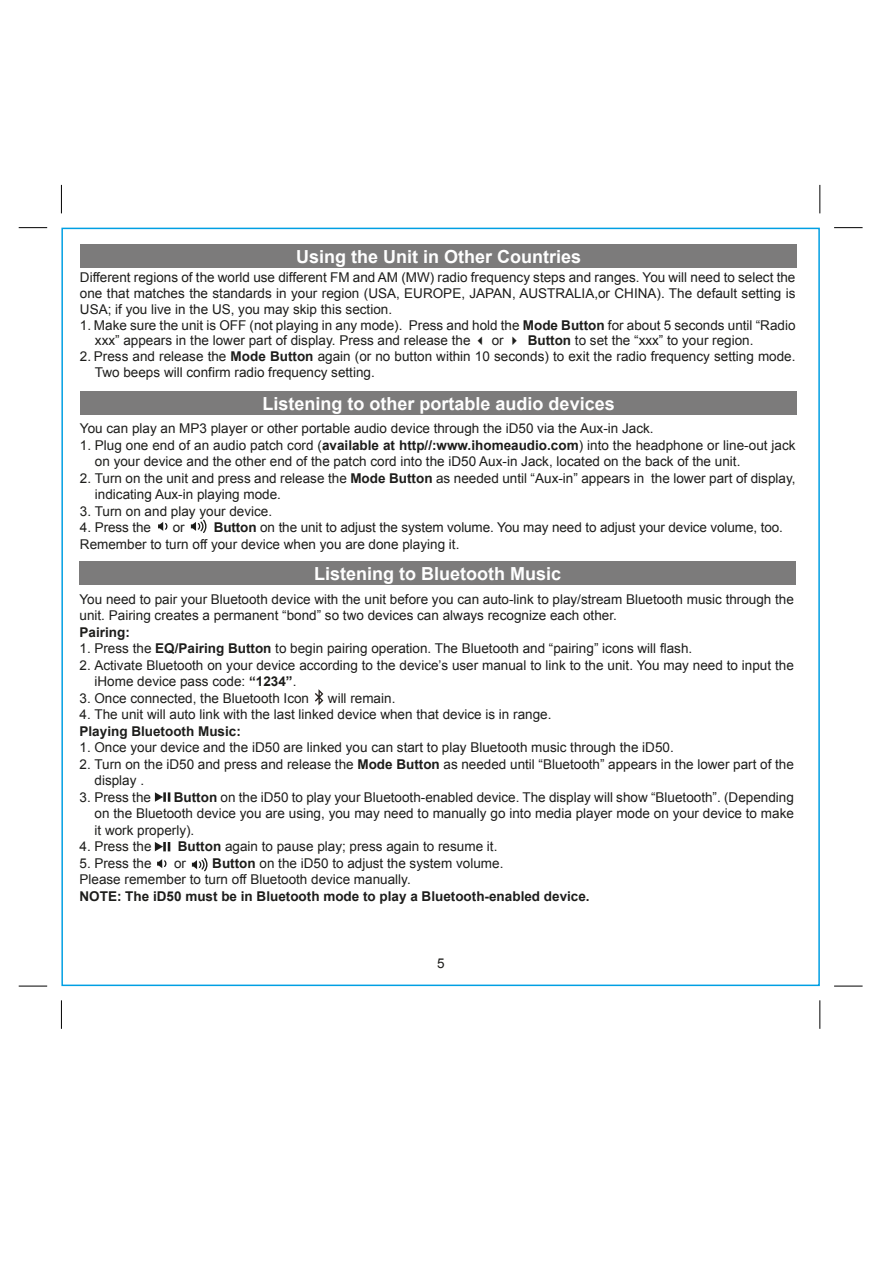
<style>
.page{position:relative;width:893px;height:1263px;background:#fff}
.page>*{position:absolute;margin:0;border:0;box-sizing:border-box;transform-origin:0 0}
.t1{font:700 18px "Arial";color:#fff}
.t2{font:13.5px/16.5px "Arial";color:#1d1d1b}
.t3{font:700 13.5px "Arial";color:#1d1d1b}
.s1{font-weight:700}
</style>
<div class="page">
<div style="left:79px;top:562px;width:716px;height:23px;background:#7c7b7b"></div>
<div style="left:80px;top:391px;width:716px;height:24px;background:#7c7b7b"></div>
<div style="left:80px;top:245px;width:716px;height:23px;background:#7c7b7b"></div>
<svg style="left:158px;top:522px;width:10px;height:9px"></svg>
<svg style="left:191px;top:519px;width:16px;height:14px"></svg>
<svg style="left:157px;top:859px;width:10px;height:9px"></svg>
<svg style="left:192px;top:858px;width:16px;height:14px"></svg>
<svg style="left:315px;top:689px;width:8px;height:16px"></svg>
<svg style="left:61px;top:185px;width:1px;height:28px"></svg>
<svg style="left:19px;top:227px;width:28px;height:1px"></svg>
<svg style="left:19px;top:986px;width:28px;height:1px"></svg>
<svg style="left:61px;top:1000px;width:1px;height:29px"></svg>
<svg style="left:820px;top:185px;width:1px;height:28px"></svg>
<svg style="left:834px;top:227px;width:29px;height:1px"></svg>
<svg style="left:834px;top:986px;width:29px;height:1px"></svg>
<svg style="left:820px;top:1000px;width:1px;height:29px"></svg>
<svg style="left:155px;top:842px;width:15px;height:9px"></svg>
<svg style="left:155px;top:792px;width:15px;height:10px"></svg>
<h1 class="t1" style="left:296px;top:245px;width:287px">Using the Unit in Other Countries</h1>
<p class="t2" style="left:80px;top:269px;width:717px;line-height:15.9px;text-align:justify">Different regions of the world use different FM and AM (MW) radio frequency steps and ranges. You will need to select the one that matches the standards in your region (USA, EUROPE, JAPAN, AUSTRALIA,or CHINA). The default setting is USA; if you live in the US, you may skip this section.</p>
<p class="t2" style="left:95px;top:317px;width:702px;line-height:15.9px;text-indent:-15px">1. Make sure the unit is OFF (not playing in any mode). Press and hold the <span class="s1">Mode Button</span> for about 5 seconds until “Radio xxx” appears in the lower part of display. Press and release the ✓ or ✔ <span class="s1">Button</span> to set the “xxx” to your region.</p>
<p class="t2" style="left:95px;top:349px;width:702px;line-height:15.9px;text-indent:-15px">2. Press and release the <span class="s1">Mode Button</span> again (or no button within 10 seconds) to exit the radio frequency setting mode.<br>Two beeps will confirm radio frequency setting.</p>
<h1 class="t1" style="left:263px;top:391px;width:354px">Listening to other portable audio devices</h1>
<p class="t2" style="left:80px;top:420px;width:575px">You can play an MP3 player or other portable audio device through the iD50 via the Aux-in Jack.</p>
<p class="t2" style="left:95px;top:437px;width:702px;text-indent:-15px">1. Plug one end of an audio patch cord (<span class="s1">available at http//:www.ihomeaudio.com</span>) into the headphone or line-out jack on your device and the other end of the patch cord into the iD50 Aux-in Jack, located on the back of the unit.</p>
<p class="t2" style="left:95px;top:470px;width:702px;text-indent:-15px">2. Turn on the unit and press and release the <span class="s1">Mode Button</span> as needed until “Aux-in” appears in the lower part of display, indicating Aux-in playing mode.</p>
<p class="t2" style="left:80px;top:503px;width:194px">3. Turn on and play your device.</p>
<p class="t2" style="left:80px;top:519px;width:73px">4. Press the</p>
<p class="t2" style="left:173px;top:519px;width:13px">or</p>
<p class="t2" style="left:80px;top:519px;width:704px;text-indent:134px"><span class="s1">Button</span> on the unit to adjust the system volume. You may need to adjust your device volume, too.<br>Remember to turn off your device when you are done playing it.</p>
<h1 class="t1" style="left:314px;top:562px;width:249px">Listening to Bluetooth Music</h1>
<p class="t2" style="left:80px;top:591px;width:716px">You need to pair your Bluetooth device with the unit before you can auto-link to play/stream Bluetooth music through the unit. Pairing creates a permanent “bond” so two devices can always recognize each other.</p>
<p class="t3" style="left:80px;top:623px;width:52px">Pairing:</p>
<p class="t2" style="left:80px;top:640px;width:614px">1. Press the <span class="s1">EQ/Pairing Button</span> to begin pairing operation. The Bluetooth and “pairing” icons will flash.</p>
<p class="t2" style="left:95px;top:657px;width:701px;text-indent:-15px">2. Activate Bluetooth on your device according to the device’s user manual to link to the unit. You may need to input the iHome device pass code: <span class="s1">“1234”</span>.</p>
<p class="t2" style="left:80px;top:690px;width:231px">3. Once connected, the Bluetooth Icon</p>
<p class="t2" style="left:328px;top:690px;width:69px">will remain.</p>
<p class="t2" style="left:80px;top:706px;width:473px">4. The unit will auto link with the last linked device when that device is in range.</p>
<p class="t3" style="left:80px;top:722px;width:163px">Playing Bluetooth Music:</p>
<p class="t2" style="left:80px;top:739px;width:596px">1. Once your device and the iD50 are linked you can start to play Bluetooth music through the iD50.</p>
<p class="t2" style="left:95px;top:756px;width:701px;text-indent:-15px">2. Turn on the iD50 and press and release the <span class="s1">Mode Button</span> as needed until “Bluetooth” appears in the lower part of the display .</p>
<p class="t2" style="left:80px;top:789px;width:73px">3. Press the</p>
<p class="t2" style="left:95px;top:789px;width:701px;text-align:justify;text-indent:79px"><span class="s1">Button</span> on the iD50 to play your Bluetooth-enabled device. The display will show “Bluetooth”. (Depending on the Bluetooth device you are using, you may need to manually go into media player mode on your device to make it work properly).</p>
<p class="t2" style="left:80px;top:838px;width:73px">4. Press the</p>
<p class="t2" style="left:178px;top:838px;width:321px"><span class="s1">Button</span> again to pause play; press again to resume it.</p>
<p class="t2" style="left:80px;top:855px;width:73px">5. Press the</p>
<p class="t2" style="left:174px;top:855px;width:13px">or</p>
<p class="t2" style="left:80px;top:855px;width:425px;text-indent:133px"><span class="s1">Button</span> on the iD50 to adjust the system volume.<br>Please remember to turn off Bluetooth device manually.</p>
<p class="t3" style="left:80px;top:887px;width:512px">NOTE: The iD50 must be in Bluetooth mode to play a Bluetooth-enabled device.</p>
<p class="t2" style="left:437px;top:955px;width:9px">5</p>
</div>
